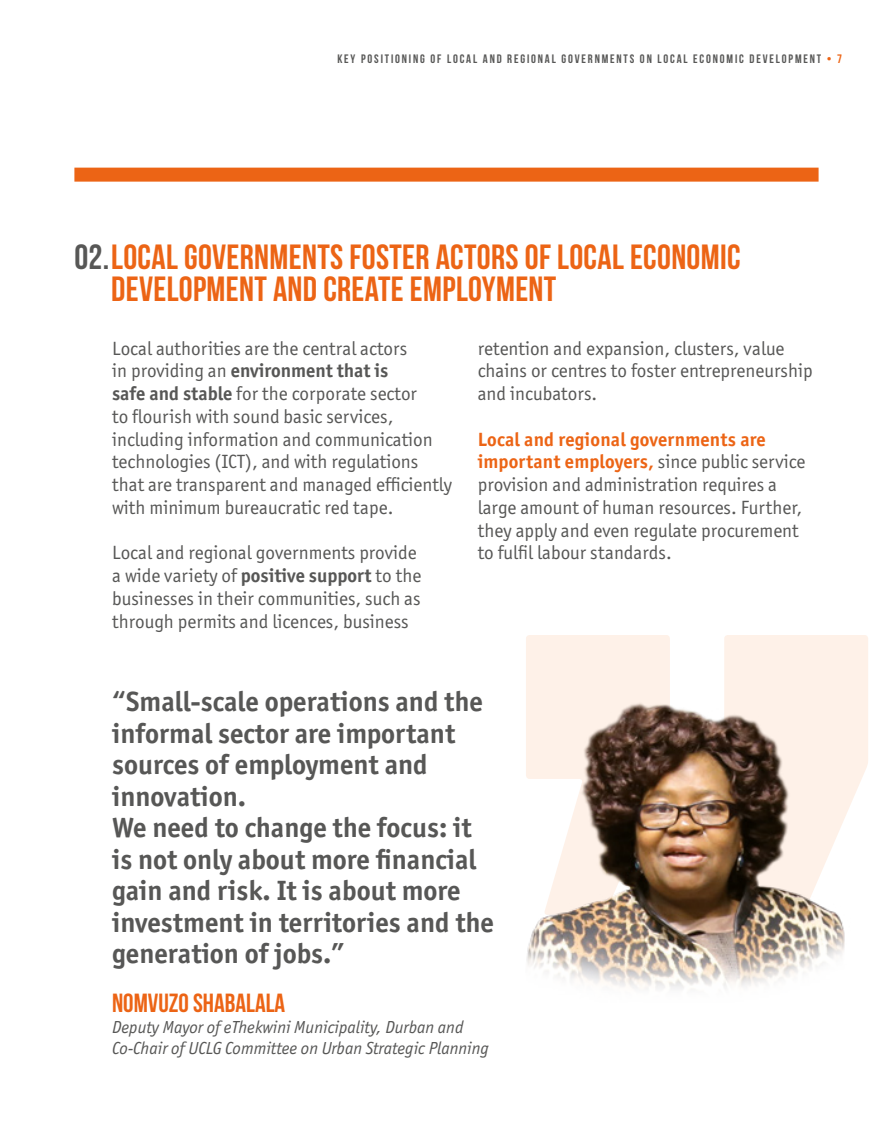
<style>
.page{position:relative;width:893px;height:1141px;background:#fff}
.page>*{position:absolute;margin:0;border:0;box-sizing:border-box;transform-origin:0 0}
.t1{font:700 35px/31.5px "Bebas Neue";letter-spacing:.01em;color:#ec6415}
.t2{font:28px/31.5px "Officina San ITC Bold OS";color:#575756}
.t3{font:700 26.25px "Bebas Neue";color:#ec6415}
.t4{font:19.25px/22.8px "Officina San ITC Book OS";color:#575756}
.t5{font:19.25px/22.8px "Officina San ITC Bold OS";letter-spacing:.01em;color:#ec6415}
.t6{font:19.25px "Officina San ITC Bold OS";color:#575756}
.t7{font:17.5px/21px "Officina San ITC Book Ital OS";color:#575756}
.t8{font:700 12.25px "Bebas Neue";letter-spacing:.15em;color:#575756}
.s1{color:#ec6415}
.s2{color:#575756}
.s3{font-family:"Officina San ITC Book OS"}
.s4{font-family:"Officina San ITC Bold OS"}
.s5{font-family:"Officina San ITC Book OS";color:#575756}
</style>
<div class="page">
<svg style="left:526px;top:635px;width:342px;height:46px;fill:#fef1e8"></svg>
<div style="left:74px;top:168px;width:745px;height:14px;background:#ec6415"></div>
<img style="left:526px;top:681px;width:342px;height:308px">
<p class="t8" style="left:337px;top:52px;width:506px">KEY POSITIONING OF LOCAL AND REGIONAL GOVERNMENTS ON LOCAL ECONOMIC DEVELOPMENT <span class="s1">• 7</span></p>
<h1 class="t1" style="left:111px;top:241px;width:631px;text-indent:-37px"><span class="s2">02.</span>LOCAL GOVERNMENTS FOSTER ACTORS OF LOCAL ECONOMIC<br>DEVELOPMENT AND CREATE EMPLOYMENT</h1>
<p class="t4" style="left:112px;top:337px;width:297px">Local authorities are the central actors</p>
<p class="t6" style="left:112px;top:359px;width:278px"><span class="s3">in providing an</span> environment that is</p>
<p class="t4" style="left:112px;top:382px;width:341px"><span class="s4">safe and stable</span> for the corporate sector<br>to flourish with sound basic services, including information and communication technologies (ICT), and with regulations that are transparent and managed efficiently with minimum bureaucratic red tape.</p>
<p class="t4" style="left:112px;top:541px;width:311px">Local and regional governments provide a wide variety of <span class="s4">positive support</span> to the businesses in their communities, such as through permits and licences, business</p>
<p class="t4" style="left:478px;top:337px;width:336px">retention and expansion, clusters, value chains or centres to foster entrepreneurship and incubators.</p>
<p class="t5" style="left:478px;top:428px;width:329px">Local and regional governments are important employers, <span class="s5">since public service</span></p>
<p class="t4" style="left:478px;top:473px;width:326px">provision and administration requires a large amount of human resources. Further, they apply and even regulate procurement to fulfil labour standards.</p>
<p class="t2" style="left:112px;top:686px;width:383px">“Small-scale operations and the informal sector are important sources of employment and innovation.<br>We need to change the focus: it is not only about more financial gain and risk. It is about more investment in territories and the generation of jobs.”</p>
<h3 class="t3" style="left:112px;top:989px;width:175px">NOMVUZO SHABALALA</h3>
<p class="t7" style="left:112px;top:1017px;width:378px">Deputy Mayor of eThekwini Municipality, Durban and<br>Co-Chair of UCLG Committee on Urban Strategic Planning</p>
</div>
